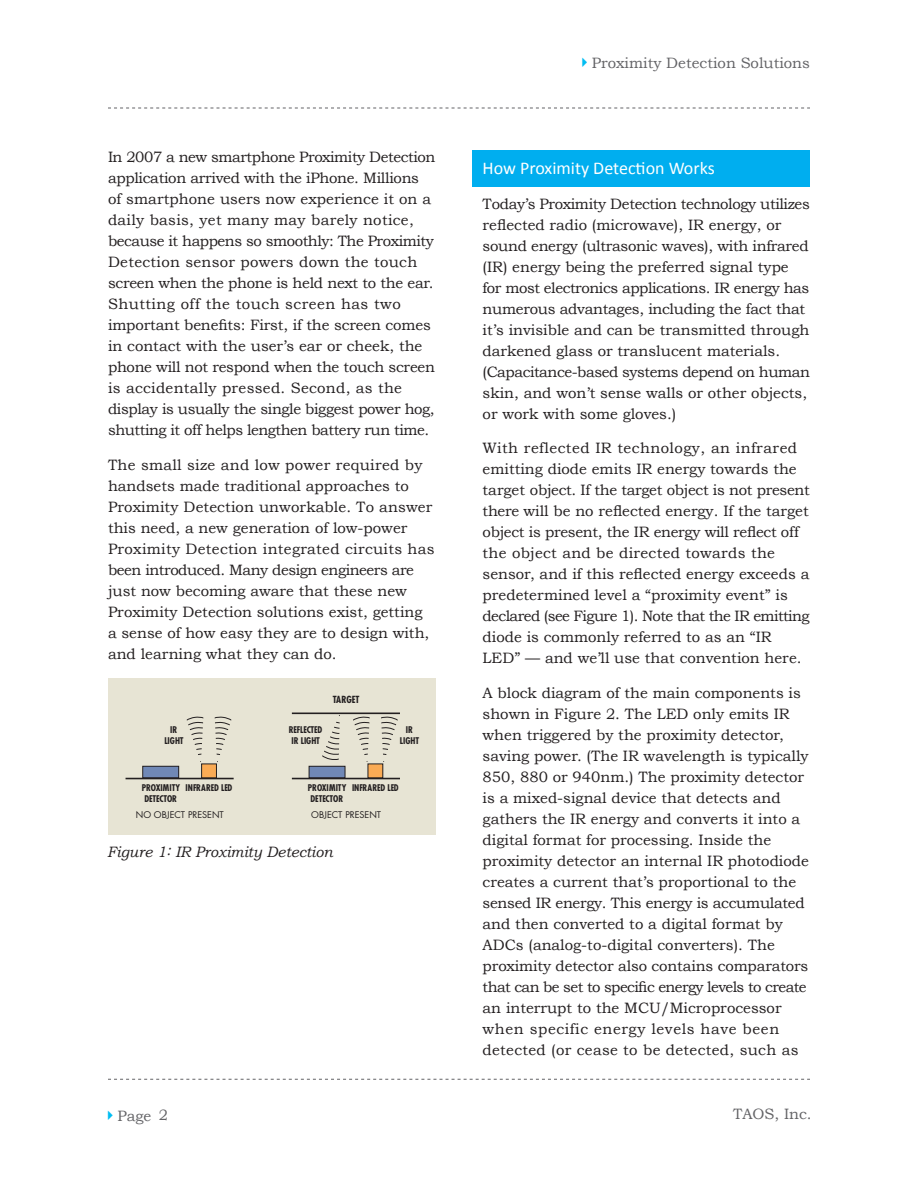
<style>
.page{position:relative;width:918px;height:1188px;background:#fff}
.page>*{position:absolute;margin:0;border:0;box-sizing:border-box;transform-origin:0 0}
.Body{font:18px "Calibri";color:#fff}
.Body-2{font:15px/21px "Bookman Old Style";color:#231f20}
.Body-3{font:15px/21px "Bookman Old Style";letter-spacing:-.02em;color:#231f20}
.t1{font:15px "Bookman Old Style";color:#636366}
.Body-4{font:italic 15px "Bookman Old Style";color:#231f20}
.t2{font:700 condensed 9.6px "Futura";color:#231f20}
.t3{font:700 condensed 9px/10.8px "Futura";letter-spacing:-.015em;color:#231f20;text-align:center}
.t4{font:9px "Futura";color:#231f20}
.s1{color:#01bdf2}
</style>
<div class="page">
<div style="left:472px;top:151px;width:338px;height:36px;background:#00aeef"></div>
<div style="left:108px;top:679px;width:327px;height:156px;background:#e7e4d4"></div>
<div style="left:143px;top:766px;width:36px;height:12px;background:#7088b6"></div>
<div style="left:142px;top:766px;width:37px;height:12px;border:1px solid #231f20"></div>
<div style="left:202px;top:764px;width:14px;height:14px;background:#faab55"></div>
<div style="left:201px;top:764px;width:16px;height:14px;border:1px solid #231f20"></div>
<hr style="left:126px;top:778px;width:108px;height:1px;background:#231f20">
<svg style="left:186px;top:716px;width:18px;height:46px"></svg>
<svg style="left:214px;top:716px;width:18px;height:46px"></svg>
<hr style="left:292px;top:713px;width:108px;height:1px;background:#231f20">
<div style="left:309px;top:766px;width:36px;height:12px;background:#7088b6"></div>
<div style="left:309px;top:766px;width:36px;height:12px;border:1px solid #231f20"></div>
<div style="left:368px;top:764px;width:15px;height:14px;background:#faab55"></div>
<hr style="left:292px;top:778px;width:108px;height:1px;background:#231f20">
<svg style="left:310px;top:714px;width:62px;height:48px"></svg>
<svg style="left:381px;top:716px;width:17px;height:46px"></svg>
<svg style="left:108px;top:108px;width:702px;height:1px"></svg>
<svg style="left:108px;top:1079px;width:702px;height:1px"></svg>
<p class="Body-3" style="left:108px;top:147px;width:329px">In 2007 a new smartphone Proximity Detection application arrived with the iPhone. Millions of smartphone users now experience it on a daily basis, yet many may barely notice, because it happens so smoothly: The Proximity Detection sensor powers down the touch screen when the phone is held next to the ear.<br>Shutting off the touch screen has two important benefits: First, if the screen comes in contact with the user’s ear or cheek, the phone will not respond when the touch screen is accidentally pressed. Second, as the display is usually the single biggest power hog, shutting it off helps lengthen battery run time.</p>
<p class="Body-2" style="left:108px;top:454px;width:328px">The small size and low power required by handsets made traditional approaches to Proximity Detection unworkable. To answer this need, a new generation of low-power Proximity Detection integrated circuits has been introduced. Many design engineers are just now becoming aware that these new Proximity Detection solutions exist, getting a sense of how easy they are to design with, and learning what they can do.</p>
<p class="t2" style="left:333px;top:694px;width:28px">TARGET</p>
<p class="t3" style="left:289px;top:724px;width:35px;text-align:left">REFLECTED<br>IR LIGHT</p>
<p class="t3" style="left:308px;top:782px;width:40px">PROXIMITY<br>DETECTOR</p>
<p class="t3" style="left:352px;top:782px;width:48px">INFRARED LED</p>
<p class="t3" style="left:400px;top:724px;width:21px">IR<br>LIGHT</p>
<p class="t3" style="left:164px;top:724px;width:21px">IR<br>LIGHT</p>
<p class="t3" style="left:186px;top:782px;width:48px">INFRARED LED</p>
<p class="t3" style="left:142px;top:782px;width:40px">PROXIMITY<br>DETECTOR</p>
<p class="t4" style="left:136px;top:808px;width:90px">NO OBJECT PRESENT</p>
<p class="t4" style="left:311px;top:808px;width:71px">OBJECT PRESENT</p>
<p class="Body-4" style="left:107px;top:843px;width:227px">Figure 1: IR Proximity Detection</p>
<p class="t1" style="left:577px;top:54px;width:235px"><span class="s1">✔</span>Proximity Detection Solutions</p>
<p class="Body" style="left:483px;top:157px;width:234px">How Proximity Detection Works</p>
<p class="Body-3" style="left:483px;top:193px;width:329px">Today’s Proximity Detection technology utilizes reflected radio (microwave), IR energy, or sound energy (ultrasonic waves), with infrared (IR) energy being the preferred signal type for most electronics applications. IR energy has numerous advantages, including the fact that it’s invisible and can be transmitted through darkened glass or translucent materials. (Capacitance-based systems depend on human skin, and won’t sense walls or other objects, or work with some gloves.)</p>
<p class="Body-2" style="left:483px;top:438px;width:329px">With reflected IR technology, an infrared emitting diode emits IR energy towards the target object. If the target object is not present there will be no reflected energy. If the target object is present, the IR energy will reflect off the object and be directed towards the sensor, and if this reflected energy exceeds a predetermined level a “proximity event” is declared (see Figure 1). Note that the IR emitting diode is commonly referred to as an “IR LED” — and we’ll use that convention here.</p>
<p class="Body-2" style="left:483px;top:682px;width:328px">A block diagram of the main components is shown in Figure 2. The LED only emits IR when triggered by the proximity detector, saving power. (The IR wavelength is typically 850, 880 or 940nm.) The proximity detector is a mixed-signal device that detects and gathers the IR energy and converts it into a digital format for processing. Inside the proximity detector an internal IR photodiode creates a current that’s proportional to the sensed IR energy. This energy is accumulated and then converted to a digital format by ADCs (analog-to-digital converters). The proximity detector also contains comparators that can be set to specific energy levels to create an interrupt to the MCU/Microprocessor when specific energy levels have been detected (or cease to be detected, such as</p>
<p class="t1" style="left:102px;top:1107px;width:50px"><span class="s1">✔</span>Page</p>
<p class="t1" style="left:159px;top:1107px;width:11px">2</p>
<p class="t1" style="left:733px;top:1106px;width:80px">TAOS, Inc.</p>
</div>
